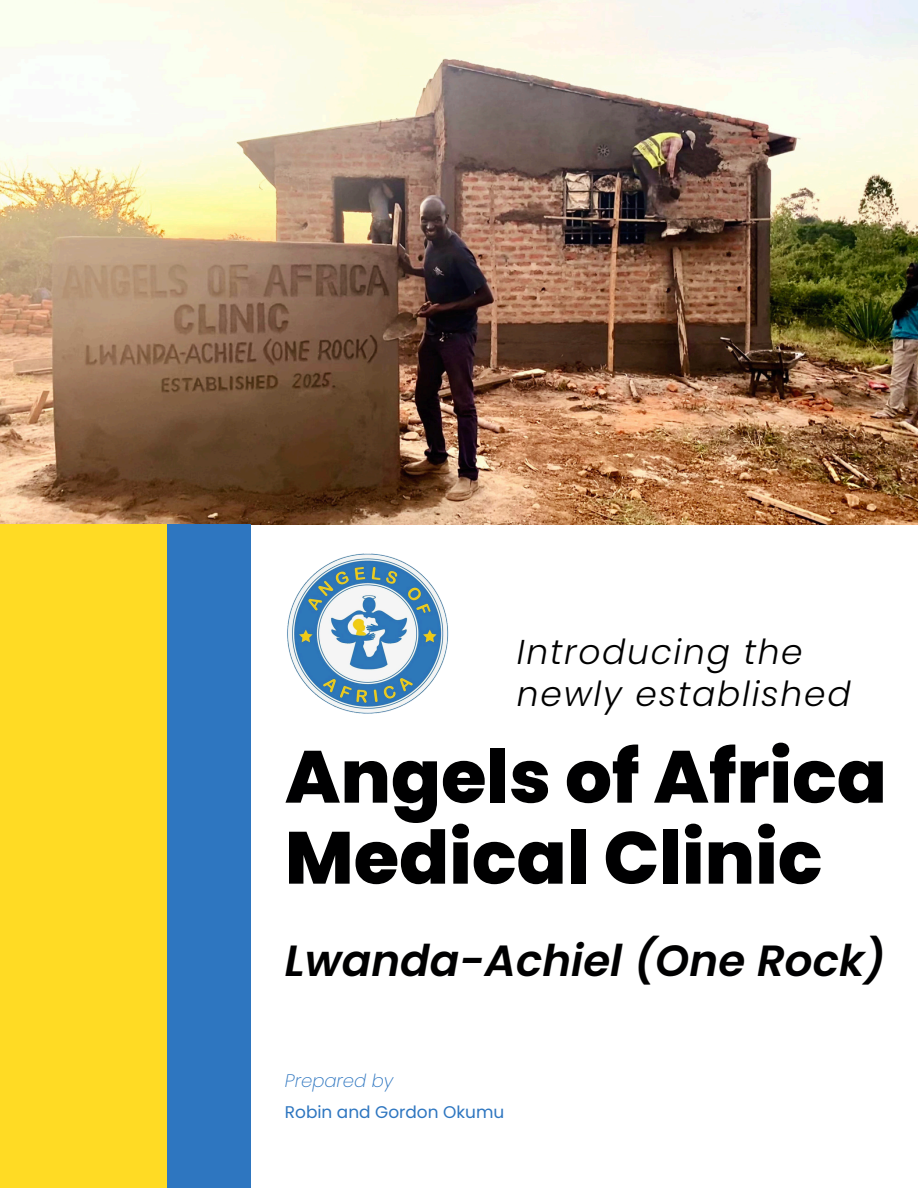
<style>
.page{position:relative;width:918px;height:1188px;background:#fff}
.page>*{position:absolute;margin:0;border:0;box-sizing:border-box;transform-origin:0 0}
.t1{font:800 73.65px/81px "Poppins";color:#000001}
.t2{font:italic 600 43.65px "Poppins";color:#000001}
.t3{font:italic 300 34.5px/41.7px "Poppins";letter-spacing:.05em;color:#000}
.t4{font:italic 200 18px "Poppins";color:#2e76c0}
.t5{font:16.95px "Poppins";color:#2e76c0}
</style>
<div class="page">
<img style="left:0;top:0;width:918px;height:524px">
<div style="left:0;top:525px;width:249px;height:663px;background:#ffdb24"></div>
<div style="left:167px;top:524px;width:84px;height:664px;background:#2e76c0"></div>
<img style="left:287px;top:553px;width:162px;height:161px">
<h1 class="t3" style="left:517px;top:632px;width:335px">Introducing the newly established</h1>
<p class="t1" style="left:285px;top:736px;width:604px">Angels of Africa<br>Medical Clinic</p>
<h3 class="t2" style="left:285px;top:930px;width:602px">Lwanda-Achiel (One Rock)</h3>
<p class="t4" style="left:285px;top:1068px;width:110px">Prepared by</p>
<p class="t5" style="left:285px;top:1100px;width:221px">Robin and Gordon Okumu</p>
</div>
